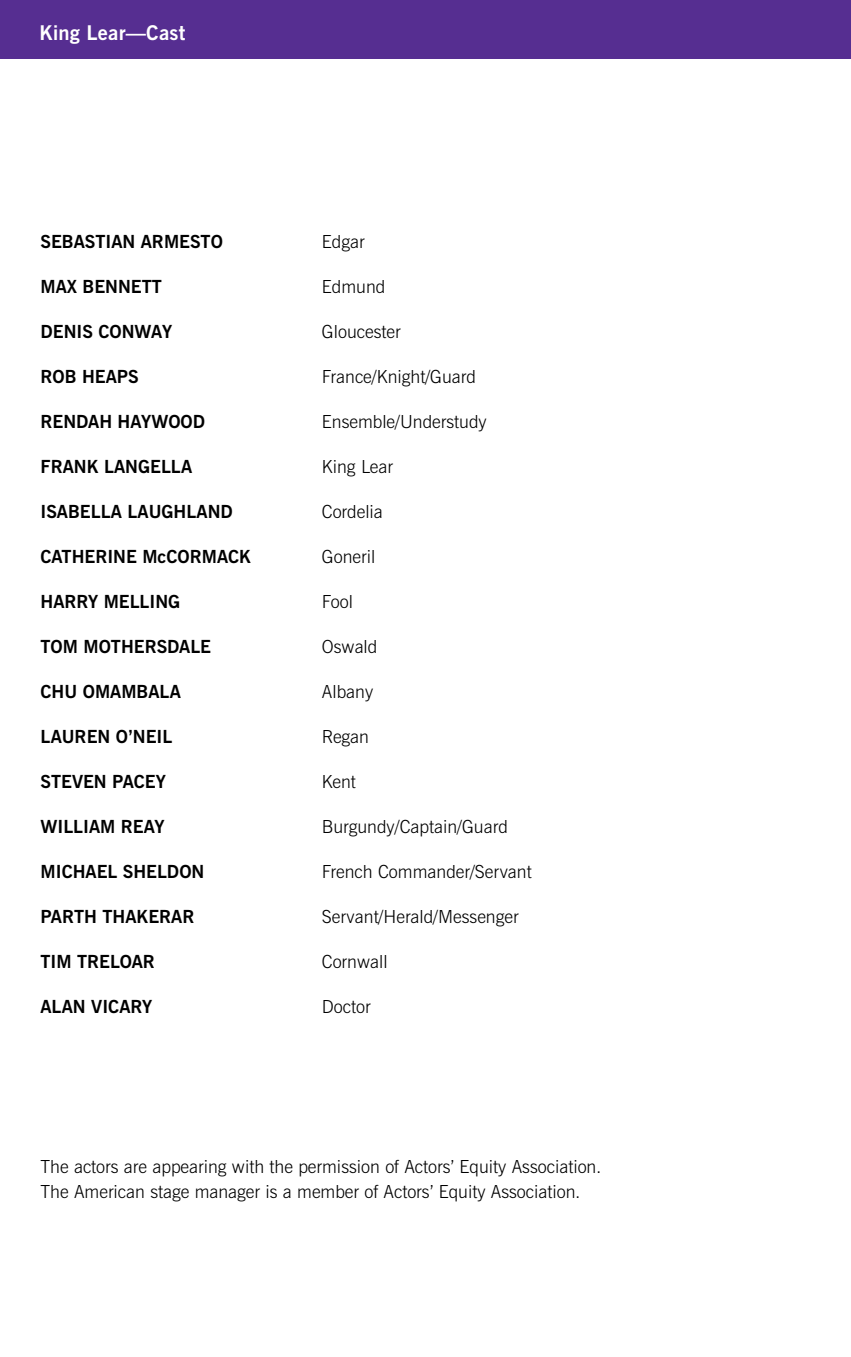
<style>
.page{position:relative;width:851px;height:1357px;background:#fff}
.page>*{position:absolute;margin:0;border:0;box-sizing:border-box;transform-origin:0 0}
.t1{font:700 20.25px "News Gothic BT";letter-spacing:.01em;color:#fff}
.t2{font:300 18px/24.8px "News Gothic BT";color:#000}
.t3{font:700 18px "News Gothic BT";color:#000}
</style>
<div class="page">
<div style="left:0;top:0;width:850px;height:59px;background:#562e91"></div>
<p class="t1" style="left:40px;top:20px;width:147px">KING LEAR—CAST</p>
<p class="t3" style="left:40px;top:231px;width:22px">SEBASTIAN</p>
<p class="t3" style="left:141px;top:231px;width:24px">ARMESTO</p>
<p class="t2" style="left:322px;top:229px;width:44px">Edgar</p>
<p class="t3" style="left:40px;top:276px;width:66px">MAX BENNETT</p>
<p class="t2" style="left:322px;top:274px;width:65px">Edmund</p>
<p class="t3" style="left:40px;top:321px;width:23px">DENIS</p>
<p class="t3" style="left:98px;top:321px;width:26px">CONWA</p>
<p class="t3" style="left:162px;top:321px;width:12px">Y</p>
<p class="t2" style="left:322px;top:319px;width:80px">Gloucester</p>
<p class="t3" style="left:40px;top:366px;width:66px">ROB HEAPS</p>
<p class="t2" style="left:322px;top:364px;width:156px">France/Knight/Guard</p>
<p class="t3" style="left:40px;top:411px;width:166px">RENDAH HAYWOOD</p>
<p class="t2" style="left:322px;top:409px;width:166px">Ensemble/Understudy</p>
<p class="t3" style="left:40px;top:456px;width:23px">FRANK</p>
<p class="t3" style="left:104px;top:456px;width:23px">LANGELLA</p>
<p class="t2" style="left:322px;top:454px;width:72px">King Lear</p>
<p class="t3" style="left:40px;top:501px;width:18px">ISABELLA</p>
<p class="t3" style="left:127px;top:501px;width:47px">LAUGHLAND</p>
<p class="t2" style="left:322px;top:499px;width:62px">Cordelia</p>
<p class="t3" style="left:40px;top:546px;width:23px">CATHERINE</p>
<p class="t3" style="left:142px;top:546px;width:47px">MCCORMACK</p>
<p class="t2" style="left:322px;top:544px;width:55px">Goneril</p>
<p class="t3" style="left:40px;top:591px;width:26px">HARR</p>
<p class="t3" style="left:88px;top:591px;width:42px">Y MELLING</p>
<p class="t2" style="left:322px;top:589px;width:33px">Fool</p>
<p class="t3" style="left:40px;top:636px;width:71px">TOM MOTHERSDALE</p>
<p class="t2" style="left:322px;top:634px;width:57px">Oswald</p>
<p class="t3" style="left:40px;top:681px;width:68px">CH U OMAMBALA</p>
<p class="t2" style="left:322px;top:679px;width:53px">Albany</p>
<p class="t3" style="left:40px;top:726px;width:47px">LAUREN</p>
<p class="t3" style="left:116px;top:726px;width:40px">O’NEIL</p>
<p class="t2" style="left:322px;top:724px;width:49px">Regan</p>
<p class="t3" style="left:40px;top:771px;width:23px">STEVEN</p>
<p class="t3" style="left:112px;top:771px;width:55px">PACEY</p>
<p class="t2" style="left:322px;top:769px;width:35px">Kent</p>
<p class="t3" style="left:40px;top:816px;width:28px">WILLIAM</p>
<p class="t3" style="left:121px;top:816px;width:12px">REA</p>
<p class="t3" style="left:154px;top:816px;width:12px">Y</p>
<p class="t2" style="left:322px;top:814px;width:187px">Burgundy/Captain/Guard</p>
<p class="t3" style="left:40px;top:861px;width:27px">MICHAEL</p>
<p class="t3" style="left:123px;top:861px;width:23px">SHELDON</p>
<p class="t2" style="left:322px;top:859px;width:211px">French Commander/Servant</p>
<p class="t3" style="left:40px;top:906px;width:23px">PARTH</p>
<p class="t3" style="left:102px;top:906px;width:23px">THAKERAR</p>
<p class="t2" style="left:322px;top:904px;width:198px">Servant/Herald/Messenger</p>
<p class="t3" style="left:40px;top:951px;width:59px">TIM TRELOAR</p>
<p class="t2" style="left:322px;top:949px;width:67px">Cornwall</p>
<p class="t3" style="left:40px;top:996px;width:23px">ALAN</p>
<p class="t3" style="left:91px;top:996px;width:22px">VICAR</p>
<p class="t3" style="left:142px;top:996px;width:12px">Y</p>
<p class="t2" style="left:322px;top:994px;width:50px">Doctor</p>
<p class="t2" style="left:40px;top:1154px;width:562px">The actors are appearing with the permission of Actors’ Equity Association.<br>The American stage manager is a member of Actors’ Equity Association.</p>
</div>
